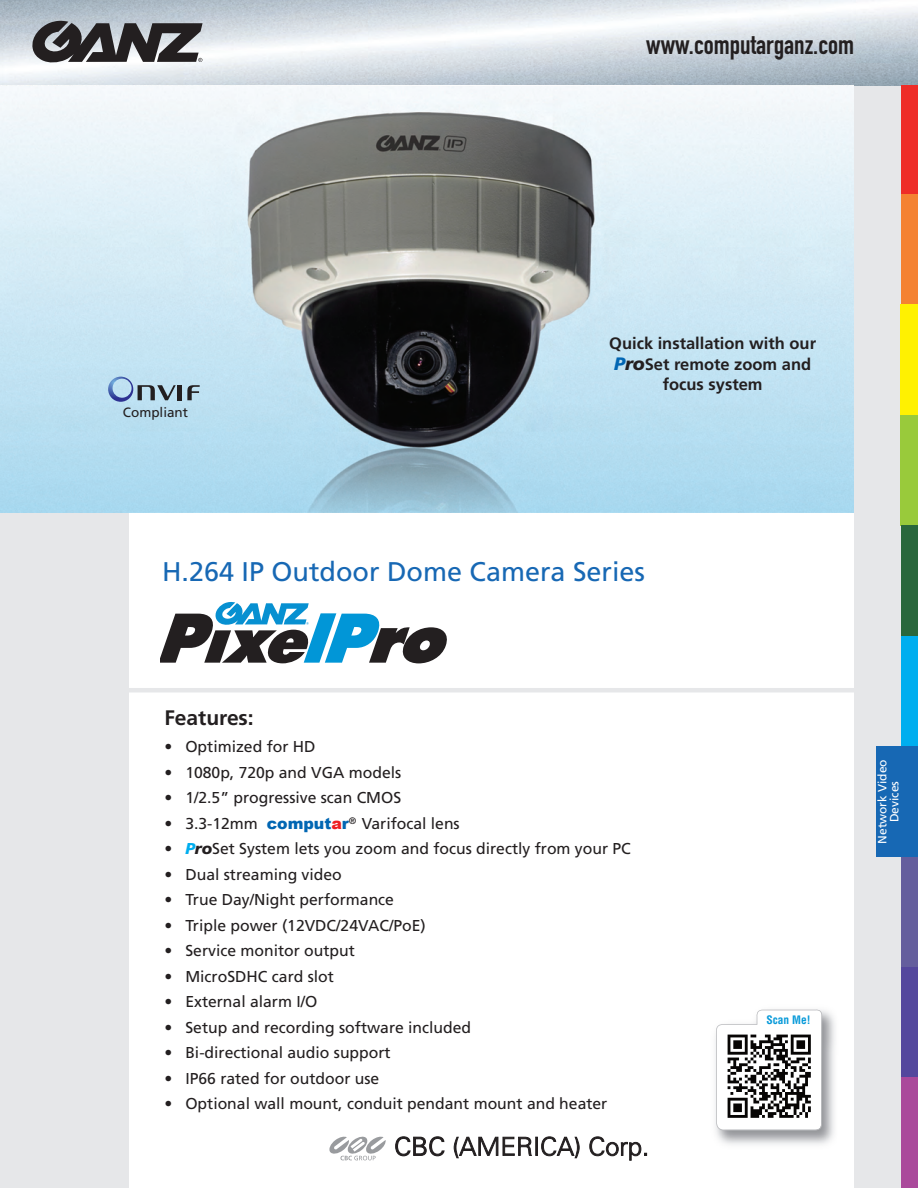
<style>
.page{position:relative;width:918px;height:1188px;background:#fff}
.page>*{position:absolute;margin:0;border:0;box-sizing:border-box;transform-origin:0 0}
.t1{font:27px "Frutiger LT Std";color:#1768b4}
.t2{font:27px "DIN Engschrift Std";color:#231f20}
.t3{font:700 21px "Frutiger";color:#231f20}
.t4{font:700 16.5px/20.7px "Frutiger";color:#231f20;text-align:center}
.t5{font:15.75px "Frutiger";color:#231f20}
.t6{font:13.5px "Frutiger";color:#231f20}
.t7{font:12px/12px "Frutiger";color:#fff;text-align:center}
.t8{font:700 condensed 11.4px "Helvetica";color:#089ad9}
.s1{font-weight:900;font-style:italic;font-size:18px;color:#0166b3}
.s2{font-weight:900;font-style:italic;font-size:18px}
.s3{font-family:"Arial";font-weight:900;color:#0166b3}
.s4{font-family:"Arial";font-weight:900;color:#ee1d23}
.s5{font-weight:900;font-style:italic;color:#00aeef}
.s6{font-weight:900;font-style:italic}
</style>
<div class="page">
<div style="left:0;top:510px;width:129px;height:678px;background:#e6e7e9"></div>
<img style="left:0;top:85px;width:854px;height:428px">
<img style="left:0;top:510px;width:129px;height:3px">
<hr style="left:128px;top:688px;width:726px;height:4px;background:#e6e7e9">
<svg style="left:160px;top:602px;width:287px;height:61px"></svg>
<div style="left:854px;top:64px;width:64px;height:1124px;background:#e6e7e9"></div>
<img style="left:854px;top:64px;width:64px;height:22px">
<svg style="left:32px;top:21px;width:171px;height:41px;background:#605f62"></svg>
<hr style="left:178px;top:385px;width:4px;height:15px;background:#231f20">
<svg style="left:187px;top:385px;width:13px;height:15px"></svg>
<svg style="left:108px;top:377px;width:68px;height:25px;background:#99b4cb"></svg>
<img style="left:716px;top:1010px;width:119px;height:135px">
<svg style="left:715px;top:1009px;width:108px;height:122px"></svg>
<img style="left:727px;top:1034px;width:85px;height:84px">
<svg style="left:329px;top:1136px;width:57px;height:24px"></svg>
<svg style="left:395px;top:1136px;width:50px;height:21px"></svg>
<svg style="left:454px;top:1137px;width:125px;height:21px"></svg>
<svg style="left:590px;top:1137px;width:57px;height:23px"></svg>
<div style="left:901px;top:85px;width:17px;height:109px;background:#ee2d28"></div>
<div style="left:901px;top:194px;width:17px;height:111px;background:#f48232"></div>
<div style="left:900px;top:305px;width:18px;height:110px;background:#fff101"></div>
<div style="left:901px;top:415px;width:17px;height:111px;background:#99ca3b"></div>
<div style="left:901px;top:526px;width:17px;height:110px;background:#29673c"></div>
<div style="left:901px;top:636px;width:17px;height:110px;background:#00aeef"></div>
<div style="left:901px;top:746px;width:17px;height:111px;background:#1768b4"></div>
<div style="left:901px;top:857px;width:17px;height:111px;background:#645e9d"></div>
<div style="left:901px;top:967px;width:17px;height:110px;background:#54479d"></div>
<div style="left:901px;top:1077px;width:17px;height:111px;background:#aa499b"></div>
<div style="left:876px;top:746px;width:26px;height:111px;background:#1768b4"></div>
<h1 class="t2" style="left:646px;top:35px;width:209px">www.computarganz.com</h1>
<p class="t6" style="left:123px;top:406px;width:67px">Compliant</p>
<p class="t4" style="left:609px;top:334px;width:208px">Quick installation with our<br><span class="s1">P</span><span class="s2">ro</span>Set remote zoom and focus system</p>
<h1 class="t1" style="left:162px;top:560px;width:485px">H.264 IP Outdoor Dome Camera Series</h1>
<h2 class="t3" style="left:164px;top:709px;width:91px">Features:</h2>
<p class="t5" style="left:164px;top:741px;width:153px">• Optimized for HD</p>
<p class="t5" style="left:164px;top:766px;width:238px">• 1080p, 720p and VGA models</p>
<p class="t5" style="left:164px;top:792px;width:238px">• 1/2.5” progressive scan CMOS</p>
<p class="t5" style="left:164px;top:817px;width:297px">• 3.3-12mm <span class="s3">comput</span><span class="s4">a</span><span class="s3">r</span><sup>®</sup> Varifocal lens</p>
<p class="t5" style="left:164px;top:843px;width:468px">• <span class="s5">P</span><span class="s6">ro</span>Set System lets you zoom and focus directly from your PC</p>
<p class="t5" style="left:164px;top:868px;width:179px">• Dual streaming video</p>
<p class="t5" style="left:164px;top:894px;width:231px">• True Day/Night performance</p>
<p class="t5" style="left:164px;top:919px;width:263px">• Triple power (12VDC/24VAC/PoE)</p>
<p class="t5" style="left:164px;top:945px;width:192px">• Service monitor output</p>
<p class="t5" style="left:164px;top:970px;width:171px">• MicroSDHC card slot</p>
<p class="t5" style="left:164px;top:996px;width:154px">• External alarm I/O</p>
<p class="t5" style="left:164px;top:1021px;width:308px">• Setup and recording software included</p>
<p class="t5" style="left:164px;top:1047px;width:228px">• Bi-directional audio support</p>
<p class="t5" style="left:164px;top:1072px;width:216px">• IP66 rated for outdoor use</p>
<p class="t5" style="left:164px;top:1098px;width:444px">• Optional wall mount, conduit pendant mount and heater</p>
<p class="t8" style="left:767px;top:1013px;width:46px">Scan Me!</p>
<p class="t7" style="left:877px;top:844px;width:86px;rotate:-90deg">Network Video<br>Devices</p>
</div>
